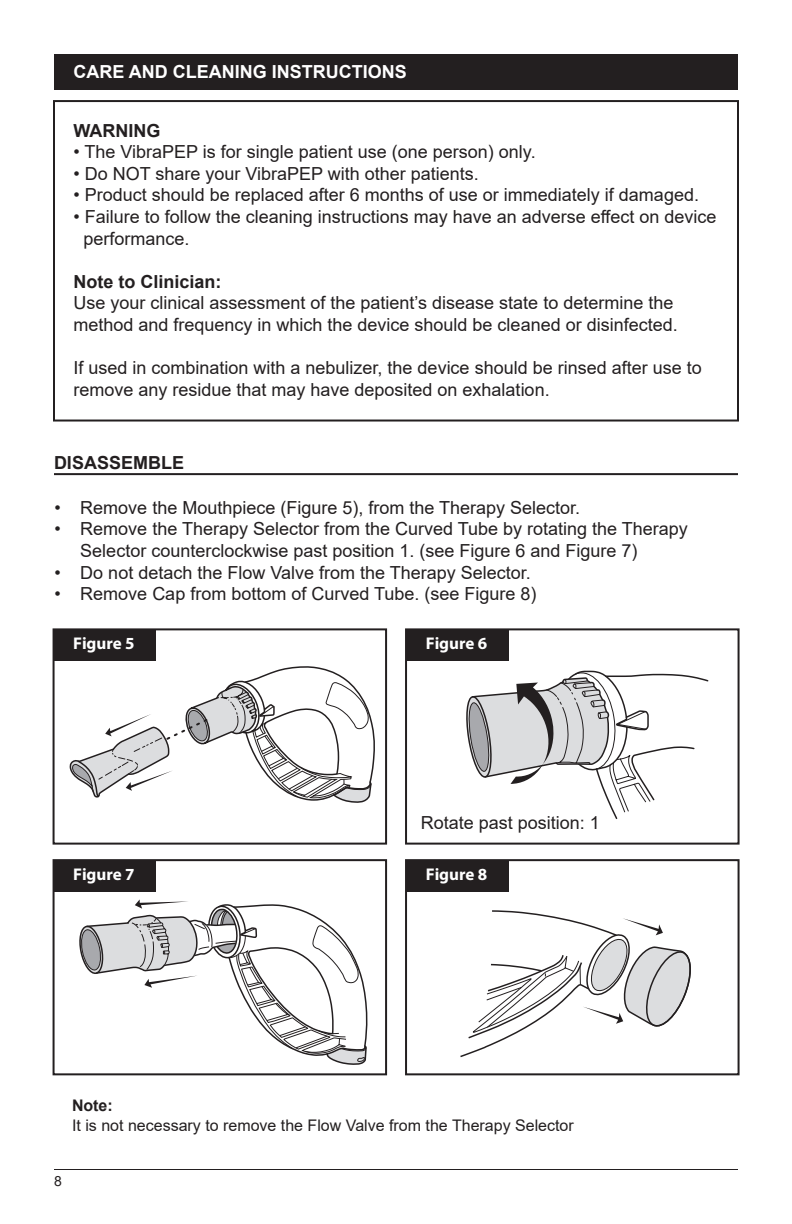
<style>
.page{position:relative;width:792px;height:1224px;background:#fff}
.page>*{position:absolute;margin:0;border:0;box-sizing:border-box;transform-origin:0 0}
.t1{font:18px/21.6px "Arial";color:#231f20}
.t2{font:700 18px "Arial";color:#231f20}
.t3{font:700 18px "Arial";color:#fff}
.t4{font:700 17px "Myriad Pro";color:#fff}
.t5{font:16px "Arial";color:#231f20}
.t6{font:700 16px "Arial";color:#231f20}
.t7{font:14px "Arial";color:#231f20}
</style>
<div class="page">
<hr style="left:54px;top:473px;width:684px;height:2px;background:#231f20">
<div style="left:54px;top:54px;width:684px;height:35px;background:#231f20"></div>
<div style="left:53px;top:100px;width:686px;height:322px;border:2px solid #231f20"></div>
<hr style="left:54px;top:1169px;width:684px;height:1px;background:#231f20">
<svg style="left:52px;top:628px;width:688px;height:448px"></svg>
<div style="left:54px;top:629px;width:102px;height:31px;background:#231f20"></div>
<div style="left:406px;top:629px;width:102px;height:31px;background:#231f20"></div>
<div style="left:54px;top:860px;width:102px;height:31px;background:#231f20"></div>
<div style="left:406px;top:860px;width:102px;height:31px;background:#231f20"></div>
<svg style="left:464px;top:670px;width:246px;height:150px"></svg>
<svg style="left:77px;top:899px;width:291px;height:167px"></svg>
<svg style="left:459px;top:910px;width:235px;height:148px"></svg>
<p class="t3" style="left:73px;top:59px;width:335px">CARE AND CLEANING INSTRUCTIONS</p>
<p class="t2" style="left:73px;top:118px;width:88px">WARNING</p>
<p class="t1" style="left:73px;top:141px;width:464px">• The VibraPEP is for single patient use (one person) only.</p>
<p class="t1" style="left:73px;top:163px;width:407px">• Do NOT share your VibraPEP with other patients.</p>
<p class="t1" style="left:73px;top:184px;width:627px">• Product should be replaced after 6 months of use or immediately if damaged.</p>
<p class="t1" style="left:73px;top:206px;width:645px">• Failure to follow the cleaning instructions may have an adverse effect on device</p>
<p class="t1" style="left:83px;top:227px;width:108px">performance.</p>
<p class="t2" style="left:73px;top:269px;width:149px">Note to Clinician:</p>
<p class="t1" style="left:73px;top:292px;width:606px">Use your clinical assessment of the patient’s disease state to determine the method and frequency in which the device should be cleaned or disinfected.</p>
<p class="t1" style="left:73px;top:357px;width:630px">If used in combination with a nebulizer, the device should be rinsed after use to remove any residue that may have deposited on exhalation.</p>
<p class="t2" style="left:54px;top:450px;width:132px">DISASSEMBLE</p>
<p class="t1" style="left:55px;top:497px;width:8px">•</p>
<p class="t1" style="left:55px;top:518px;width:8px">•</p>
<p class="t1" style="left:55px;top:561px;width:8px">•</p>
<p class="t1" style="left:55px;top:583px;width:8px">•</p>
<p class="t1" style="left:80px;top:497px;width:501px">Remove the Mouthpiece (Figure 5), from the Therapy Selector.</p>
<p class="t1" style="left:80px;top:518px;width:609px">Remove the Therapy Selector from the Curved Tube by rotating the Therapy<br>Selector counterclockwise past position 1. (see Figure 6 and Figure 7)</p>
<p class="t1" style="left:80px;top:561px;width:452px">Do not detach the Flow Valve from the Therapy Selector.</p>
<p class="t1" style="left:80px;top:583px;width:458px">Remove Cap from bottom of Curved Tube. (see Figure 8)</p>
<p class="t4" style="left:73px;top:632px;width:63px">Figure 5</p>
<p class="t4" style="left:426px;top:632px;width:63px">Figure 6</p>
<p class="t1" style="left:421px;top:811px;width:181px">Rotate past position: 1</p>
<p class="t4" style="left:73px;top:863px;width:63px">Figure 7</p>
<p class="t4" style="left:426px;top:863px;width:63px">Figure 8</p>
<p class="t6" style="left:72px;top:1094px;width:42px">Note:</p>
<p class="t5" style="left:72px;top:1114px;width:503px">It is not necessary to remove the Flow Valve from the Therapy Selector</p>
<p class="t7" style="left:54px;top:1172px;width:9px">8</p>
</div>
